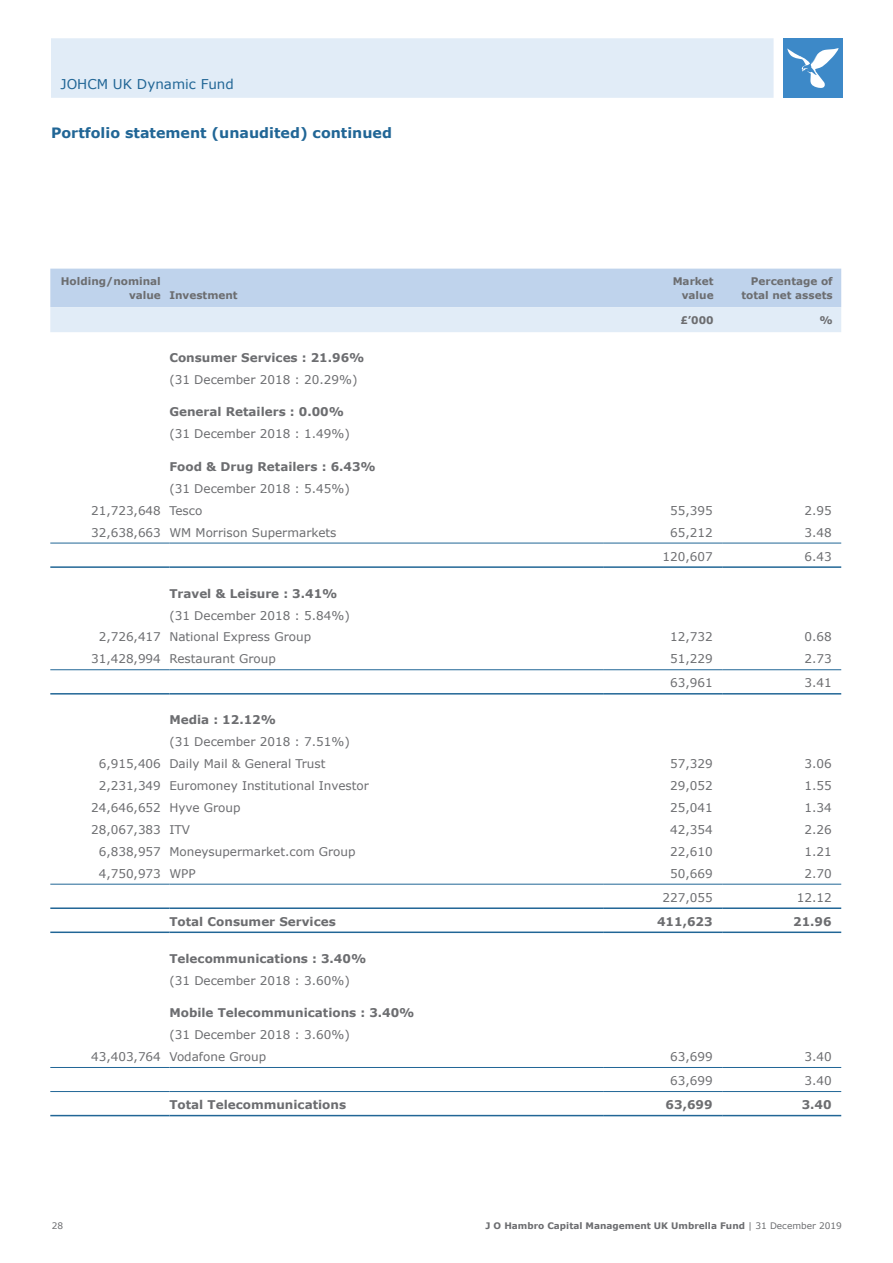
<style>
.page{position:relative;width:893px;height:1263px;background:#fff}
.page>*{position:absolute;margin:0;border:0;box-sizing:border-box;transform-origin:0 0}
.t1{font:700 14.25px "Verdana";color:#216696}
.t2{font:13.5px "Verdana";color:#216696}
.t3{font:12px/21.9px "Verdana";color:#6c6d70}
.t4{font:700 12px "Verdana";color:#6c6d70}
.t5{font:700 10.5px/13.5px "Verdana";color:#6c6d70;text-align:right}
.t6{font:700 9px "Verdana";color:#6c6d70}
.t7{font:9px "Verdana";color:#6c6d70}
.s1{font-weight:400}
</style>
<div class="page">
<div style="left:51px;top:38px;width:723px;height:60px;background:#e1ecf7"></div>
<div style="left:783px;top:38px;width:60px;height:60px;background:#3d89c8"></div>
<svg style="left:787px;top:48px;width:51px;height:40px"></svg>
<svg style="left:50px;top:269px;width:791px;height:63px;background:#ccdcf0"></svg>
<hr style="left:50px;top:907px;width:119px;height:2px;background:#216696">
<hr style="left:169px;top:907px;width:434px;height:2px;background:#216696">
<hr style="left:603px;top:907px;width:119px;height:2px;background:#216696">
<hr style="left:722px;top:907px;width:119px;height:2px;background:#216696">
<hr style="left:50px;top:543px;width:119px;height:1px;background:#216696">
<hr style="left:169px;top:543px;width:434px;height:1px;background:#216696">
<hr style="left:603px;top:543px;width:119px;height:1px;background:#216696">
<hr style="left:722px;top:543px;width:119px;height:1px;background:#216696">
<hr style="left:50px;top:566px;width:119px;height:2px;background:#216696">
<hr style="left:169px;top:566px;width:434px;height:2px;background:#216696">
<hr style="left:603px;top:566px;width:119px;height:2px;background:#216696">
<hr style="left:722px;top:566px;width:119px;height:2px;background:#216696">
<hr style="left:50px;top:669px;width:119px;height:1px;background:#216696">
<hr style="left:169px;top:669px;width:434px;height:1px;background:#216696">
<hr style="left:603px;top:669px;width:119px;height:1px;background:#216696">
<hr style="left:722px;top:669px;width:119px;height:1px;background:#216696">
<hr style="left:50px;top:693px;width:119px;height:1px;background:#216696">
<hr style="left:169px;top:693px;width:434px;height:1px;background:#216696">
<hr style="left:603px;top:693px;width:119px;height:1px;background:#216696">
<hr style="left:722px;top:693px;width:119px;height:1px;background:#216696">
<hr style="left:50px;top:884px;width:119px;height:1px;background:#216696">
<hr style="left:169px;top:884px;width:434px;height:1px;background:#216696">
<hr style="left:603px;top:884px;width:119px;height:1px;background:#216696">
<hr style="left:722px;top:884px;width:119px;height:1px;background:#216696">
<hr style="left:50px;top:931px;width:119px;height:2px;background:#216696">
<hr style="left:169px;top:931px;width:434px;height:2px;background:#216696">
<hr style="left:603px;top:931px;width:119px;height:2px;background:#216696">
<hr style="left:722px;top:931px;width:119px;height:2px;background:#216696">
<hr style="left:50px;top:1067px;width:119px;height:1px;background:#216696">
<hr style="left:169px;top:1067px;width:434px;height:1px;background:#216696">
<hr style="left:603px;top:1067px;width:119px;height:1px;background:#216696">
<hr style="left:722px;top:1067px;width:119px;height:1px;background:#216696">
<hr style="left:50px;top:1091px;width:119px;height:1px;background:#216696">
<hr style="left:169px;top:1091px;width:434px;height:1px;background:#216696">
<hr style="left:603px;top:1091px;width:119px;height:1px;background:#216696">
<hr style="left:722px;top:1091px;width:119px;height:1px;background:#216696">
<hr style="left:50px;top:1115px;width:119px;height:1px;background:#216696">
<hr style="left:169px;top:1115px;width:434px;height:1px;background:#216696">
<hr style="left:603px;top:1115px;width:119px;height:1px;background:#216696">
<hr style="left:722px;top:1115px;width:119px;height:1px;background:#216696">
<p class="t2" style="left:61px;top:76px;width:175px">JOHCM UK Dynamic Fund</p>
<p class="t1" style="left:51px;top:124px;width:342px">Portfolio statement (unaudited) continued</p>
<p class="t5" style="left:129px;top:275px;width:110px;text-align:left;text-indent:-68px">Holding/nominal<br>value Investment</p>
<p class="t5" style="left:673px;top:275px;width:42px">Market value</p>
<p class="t5" style="left:741px;top:275px;width:93px">Percentage of total net assets</p>
<p class="t5" style="left:680px;top:313px;width:35px">£’000</p>
<p class="t5" style="left:819px;top:313px;width:15px">%</p>
<p class="t4" style="left:169px;top:350px;width:197px">Consumer Services : 21.96%</p>
<p class="t3" style="left:169px;top:369px;width:190px">(31 December 2018 : 20.29%)</p>
<p class="t4" style="left:169px;top:404px;width:176px">General Retailers : 0.00%</p>
<p class="t3" style="left:169px;top:423px;width:182px">(31 December 2018 : 1.49%)</p>
<p class="t4" style="left:169px;top:459px;width:208px">Food &amp; Drug Retailers : 6.43%</p>
<p class="t3" style="left:91px;top:478px;width:260px;text-indent:78px">(31 December 2018 : 5.45%)<br>21,723,648 Tesco</p>
<p class="t3" style="left:670px;top:500px;width:44px">55,395</p>
<p class="t3" style="left:804px;top:500px;width:29px">2.95</p>
<p class="t3" style="left:91px;top:522px;width:247px">32,638,663 WM Morrison Supermarkets</p>
<p class="t3" style="left:670px;top:522px;width:44px">65,212</p>
<p class="t3" style="left:804px;top:522px;width:29px">3.48</p>
<p class="t3" style="left:662px;top:546px;width:52px">120,607</p>
<p class="t3" style="left:804px;top:546px;width:29px">6.43</p>
<p class="t4" style="left:169px;top:585px;width:170px">Travel &amp; Leisure : 3.41%</p>
<p class="t3" style="left:99px;top:604px;width:253px;text-indent:71px">(31 December 2018 : 5.84%)<br>2,726,417 National Express Group</p>
<p class="t3" style="left:670px;top:626px;width:44px">12,732</p>
<p class="t3" style="left:804px;top:626px;width:29px">0.68</p>
<p class="t3" style="left:91px;top:648px;width:186px">31,428,994 Restaurant Group</p>
<p class="t3" style="left:670px;top:648px;width:44px">51,229</p>
<p class="t3" style="left:804px;top:648px;width:29px">2.73</p>
<p class="t3" style="left:670px;top:672px;width:44px">63,961</p>
<p class="t3" style="left:804px;top:672px;width:29px">3.41</p>
<p class="t4" style="left:169px;top:712px;width:108px">Media : 12.12%</p>
<p class="t3" style="left:99px;top:731px;width:253px;text-indent:71px">(31 December 2018 : 7.51%)<br>6,915,406 Daily Mail &amp; General Trust</p>
<p class="t3" style="left:670px;top:753px;width:44px">57,329</p>
<p class="t3" style="left:804px;top:753px;width:29px">3.06</p>
<p class="t3" style="left:99px;top:775px;width:272px">2,231,349 Euromoney Institutional Investor</p>
<p class="t3" style="left:670px;top:775px;width:44px">29,052</p>
<p class="t3" style="left:804px;top:775px;width:29px">1.55</p>
<p class="t3" style="left:91px;top:797px;width:151px">24,646,652 Hyve Group</p>
<p class="t3" style="left:670px;top:797px;width:44px">25,041</p>
<p class="t3" style="left:804px;top:797px;width:29px">1.34</p>
<p class="t3" style="left:91px;top:819px;width:100px">28,067,383 ITV</p>
<p class="t3" style="left:670px;top:819px;width:44px">42,354</p>
<p class="t3" style="left:804px;top:819px;width:29px">2.26</p>
<p class="t3" style="left:99px;top:841px;width:258px">6,838,957 Moneysupermarket.com Group</p>
<p class="t3" style="left:670px;top:841px;width:44px">22,610</p>
<p class="t3" style="left:804px;top:841px;width:29px">1.21</p>
<p class="t3" style="left:99px;top:863px;width:98px">4,750,973 WPP</p>
<p class="t3" style="left:670px;top:863px;width:44px">50,669</p>
<p class="t3" style="left:804px;top:863px;width:29px">2.70</p>
<p class="t3" style="left:662px;top:887px;width:52px">227,055</p>
<p class="t3" style="left:797px;top:887px;width:36px">12.12</p>
<p class="t4" style="left:169px;top:914px;width:168px">Total Consumer Services</p>
<p class="t4" style="left:657px;top:914px;width:57px">411,623</p>
<p class="t4" style="left:793px;top:914px;width:40px">21.96</p>
<p class="t4" style="left:169px;top:951px;width:198px">Telecommunications : 3.40%</p>
<p class="t3" style="left:169px;top:969px;width:182px">(31 December 2018 : 3.60%)</p>
<p class="t4" style="left:169px;top:1005px;width:247px">Mobile Telecommunications : 3.40%</p>
<p class="t3" style="left:91px;top:1024px;width:260px;text-indent:78px">(31 December 2018 : 3.60%)<br>43,403,764 Vodafone Group</p>
<p class="t3" style="left:670px;top:1046px;width:44px">63,699</p>
<p class="t3" style="left:804px;top:1046px;width:29px">3.40</p>
<p class="t3" style="left:670px;top:1070px;width:44px">63,699</p>
<p class="t3" style="left:804px;top:1070px;width:29px">3.40</p>
<p class="t4" style="left:169px;top:1097px;width:178px">Total Telecommunications</p>
<p class="t4" style="left:666px;top:1097px;width:48px">63,699</p>
<p class="t4" style="left:802px;top:1097px;width:31px">3.40</p>
<p class="t7" style="left:52px;top:1220px;width:13px">28</p>
<p class="t6" style="left:486px;top:1220px;width:358px">J O Hambro Capital Management UK Umbrella Fund <span class="s1">| 31 December 2019</span></p>
</div>
